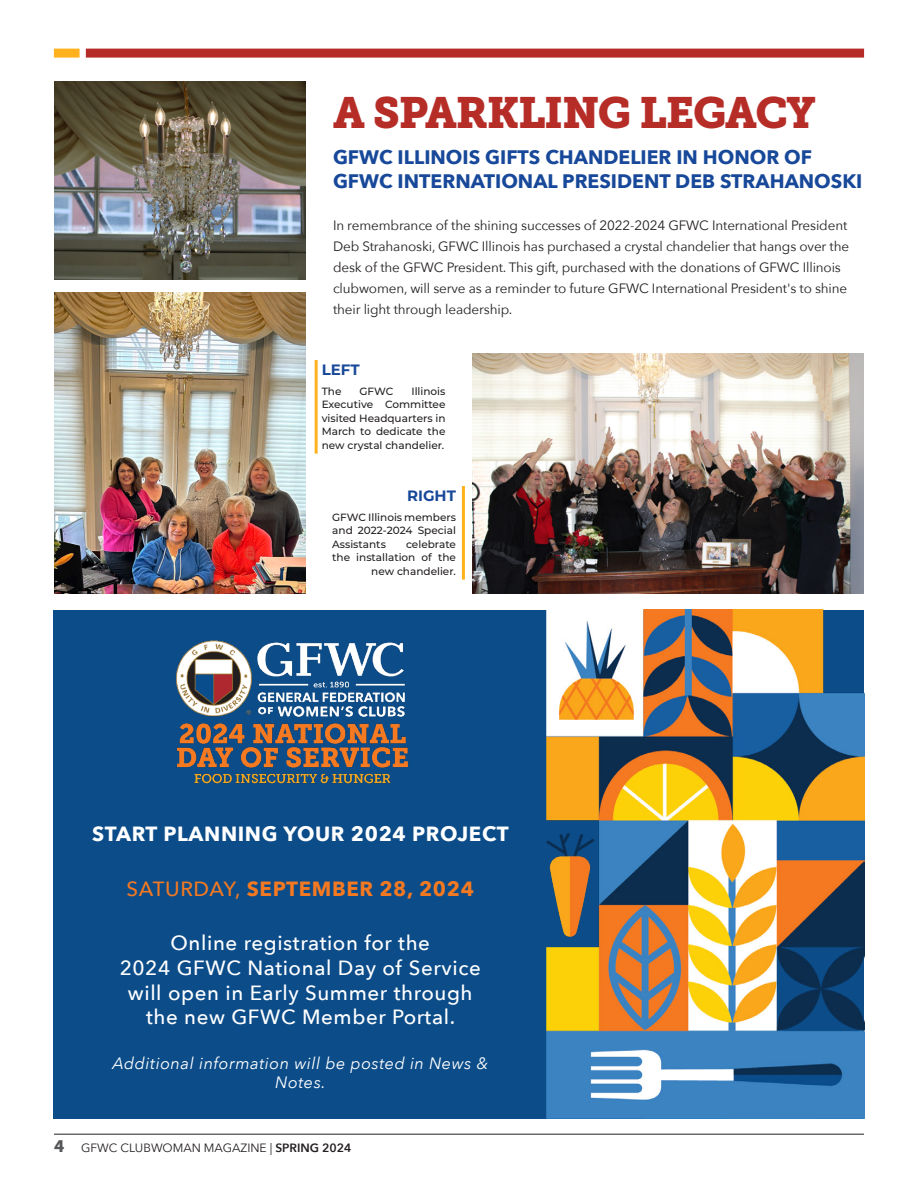
<style>
.page{position:relative;width:918px;height:1188px;background:#fff}
.page>*{position:absolute;margin:0;border:0;box-sizing:border-box;transform-origin:0 0}
.t1{font:43.5px "Museo Slab 900";letter-spacing:-.03em;color:#b62d28}
.t2{font:500 20.55px/24.6px "Avenir Next";letter-spacing:.03em;color:#fff;text-align:center}
.t3{font:700 20.55px "Avenir Next";letter-spacing:.03em;color:#fff}
.t4{font:700 20.55px "Avenir Next";letter-spacing:.03em;color:#f47921}
.t5{font:700 19.5px/24px "Avenir Next";color:#174899}
.t6{font:italic 16.35px/19.6px "Avenir Next";letter-spacing:.03em;color:#fff;text-align:center}
.t7{font:700 15px "Montserrat";color:#174899}
.t8{font:13.5px/21px "Avenir Next";letter-spacing:-.01em;color:#231f20}
.t9{font:12px "Avenir Next";color:#231f20}
.t10{font:500 10.5px/13.5px "Montserrat";color:#231f20;text-align:justify}
.s1{font-weight:500}
.s2{font-family:"Museo Slab 900";font-size:16.5px;color:#57585a}
.s3{font-weight:600}
</style>
<div class="page">
<hr style="left:54px;top:1134px;width:810px;height:1px;background:#231f20">
<div style="left:54px;top:610px;width:810px;height:509px;background:#0b4c89"></div>
<img style="left:176px;top:640px;width:233px;height:144px">
<img style="left:547px;top:610px;width:317px;height:508px">
<div style="left:86px;top:49px;width:778px;height:9px;background:#b62d28"></div>
<div style="left:54px;top:49px;width:26px;height:9px;background:#ffb21e"></div>
<img style="left:472px;top:353px;width:392px;height:241px">
<img style="left:54px;top:292px;width:252px;height:302px">
<img style="left:54px;top:82px;width:252px;height:198px">
<hr style="left:315px;top:360px;width:3px;height:94px;background:#ffb21e">
<hr style="left:462px;top:486px;width:3px;height:94px;background:#ffb21e">
<p class="t1" style="left:333px;top:88px;width:484px">A SPARKLING LEGACY</p>
<p class="t5" style="left:333px;top:144px;width:531px">GFWC ILLINOIS GIFTS CHANDELIER IN HONOR OF<br>GFWC INTERNATIONAL PRESIDENT DEB STRAHANOSKI</p>
<p class="t8" style="left:333px;top:214px;width:518px">In remembrance of the shining successes of 2022-2024 GFWC International President Deb Strahanoski, GFWC Illinois has purchased a crystal chandelier that hangs over the desk of the GFWC President. This gift, purchased with the donations of GFWC Illinois clubwomen, will serve as a reminder to future GFWC International President's to shine their light through leadership.</p>
<p class="t7" style="left:322px;top:358px;width:40px">LEFT</p>
<p class="t10" style="left:322px;top:384px;width:21px">The</p>
<p class="t10" style="left:359px;top:384px;width:35px">GFWC</p>
<p class="t10" style="left:322px;top:384px;width:125px;text-indent:90px">Illinois Executive Committee visited Headquarters in March to dedicate the new crystal chandelier.</p>
<p class="t7" style="left:407px;top:484px;width:50px">RIGHT</p>
<p class="t10" style="left:332px;top:510px;width:125px">GFWC Illinois members and 2022-2024 Special Assistants</p>
<p class="t10" style="left:332px;top:537px;width:125px;text-align:right">celebrate<br>the installation of the new chandelier.</p>
<p class="t3" style="left:92px;top:817px;width:418px">START PLANNING YOUR 2024 PROJECT</p>
<p class="t4" style="left:127px;top:871px;width:349px"><span class="s1">SATURDAY,</span> SEPTEMBER 28, 2024</p>
<p class="t2" style="left:120px;top:930px;width:363px">Online registration for the<br>2024 GFWC National Day of Service will open in Early Summer through the new GFWC Member Portal.</p>
<p class="t6" style="left:112px;top:1052px;width:377px">Additional information will be posted in News &amp;<br>Notes.</p>
<p class="t9" style="left:54px;top:1137px;width:299px"><span class="s2">4</span> GFWC CLUBWOMAN MAGAZINE | <span class="s3">SPRING 2024</span></p>
</div>
